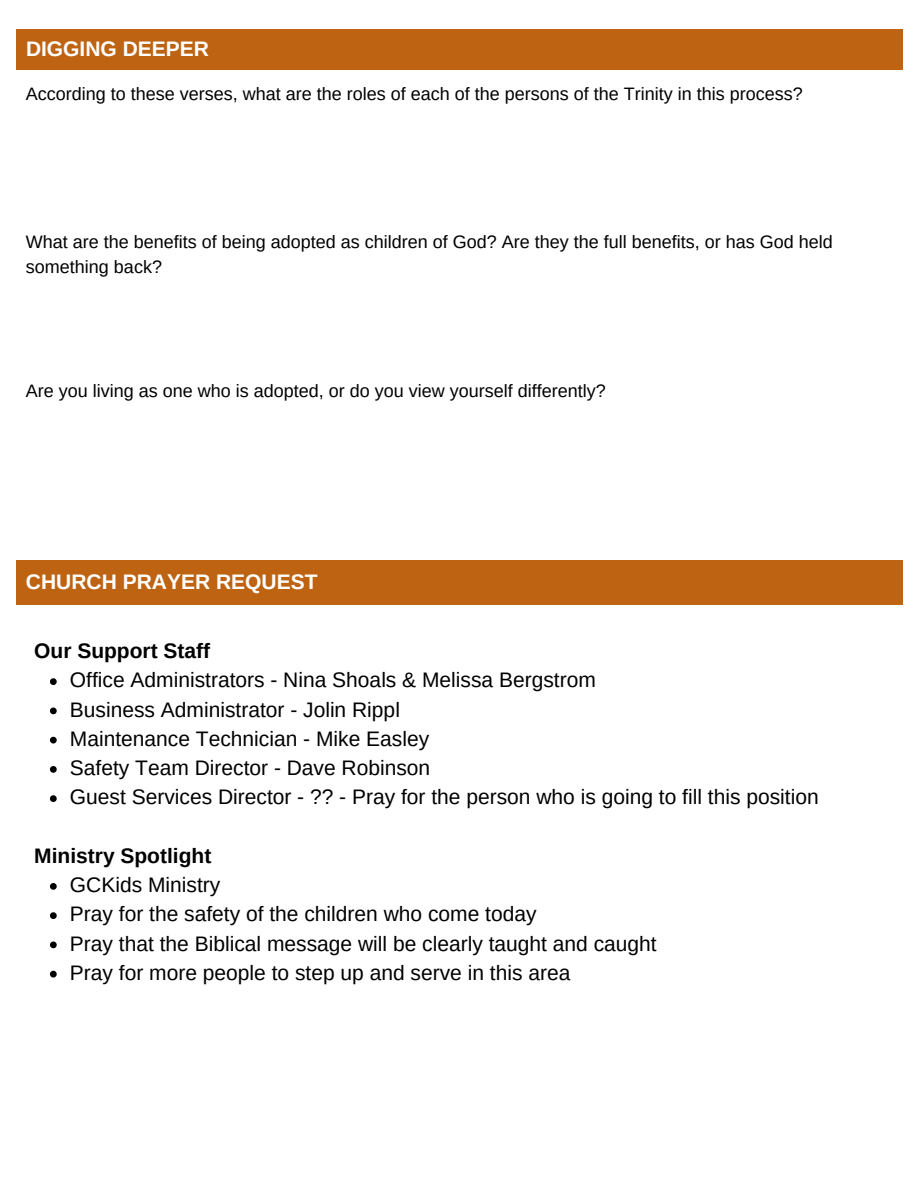
<style>
.page{position:relative;width:918px;height:1188px;background:#fff}
.page>*{position:absolute;margin:0;border:0;box-sizing:border-box;transform-origin:0 0}
.t1{font:21px "Arimo";color:#000}
.t2{font:700 21px "Arimo";color:#fff}
.t3{font:700 21px "Arimo";color:#000}
.t4{font:18px/24.8px "Arimo";color:#000}
</style>
<div class="page">
<div style="left:16px;top:29px;width:886px;height:41px;background:#be6312"></div>
<div style="left:16px;top:560px;width:886px;height:45px;background:#be6312"></div>
<svg style="left:50px;top:678px;width:7px;height:7px"></svg>
<svg style="left:50px;top:708px;width:7px;height:6px"></svg>
<svg style="left:50px;top:737px;width:7px;height:7px"></svg>
<svg style="left:50px;top:766px;width:7px;height:7px"></svg>
<svg style="left:50px;top:795px;width:7px;height:7px"></svg>
<svg style="left:50px;top:883px;width:7px;height:7px"></svg>
<svg style="left:50px;top:912px;width:7px;height:7px"></svg>
<svg style="left:50px;top:942px;width:7px;height:6px"></svg>
<svg style="left:50px;top:971px;width:7px;height:7px"></svg>
<p class="t2" style="left:26px;top:37px;width:185px">DIGGING DEEPER</p>
<p class="t4" style="left:26px;top:81px;width:778px">According to these verses, what are the roles of each of the persons of the Trinity in this process?</p>
<p class="t4" style="left:26px;top:230px;width:808px">What are the benefits of being adopted as children of God? Are they the full benefits, or has God held something back?</p>
<p class="t4" style="left:26px;top:378px;width:581px">Are you living as one who is adopted, or do you view yourself differently?</p>
<p class="t2" style="left:26px;top:570px;width:293px">CHURCH PRAYER REQUEST</p>
<p class="t3" style="left:34px;top:639px;width:178px">Our Support Staff</p>
<p class="t1" style="left:70px;top:668px;width:528px">Office Administrators - Nina Shoals &amp; Melissa Bergstrom</p>
<p class="t1" style="left:70px;top:698px;width:332px">Business Administrator - Jolin Rippl</p>
<p class="t1" style="left:70px;top:727px;width:361px">Maintenance Technician - Mike Easley</p>
<p class="t1" style="left:70px;top:756px;width:362px">Safety Team Director - Dave Robinson</p>
<p class="t1" style="left:70px;top:785px;width:750px">Guest Services Director - ?? - Pray for the person who is going to fill this position</p>
<p class="t3" style="left:34px;top:844px;width:179px">Ministry Spotlight</p>
<p class="t1" style="left:70px;top:873px;width:152px">GCKids Ministry</p>
<p class="t1" style="left:70px;top:902px;width:468px">Pray for the safety of the children who come today</p>
<p class="t1" style="left:70px;top:932px;width:588px">Pray that the Biblical message will be clearly taught and caught</p>
<p class="t1" style="left:70px;top:961px;width:502px">Pray for more people to step up and serve in this area</p>
</div>
